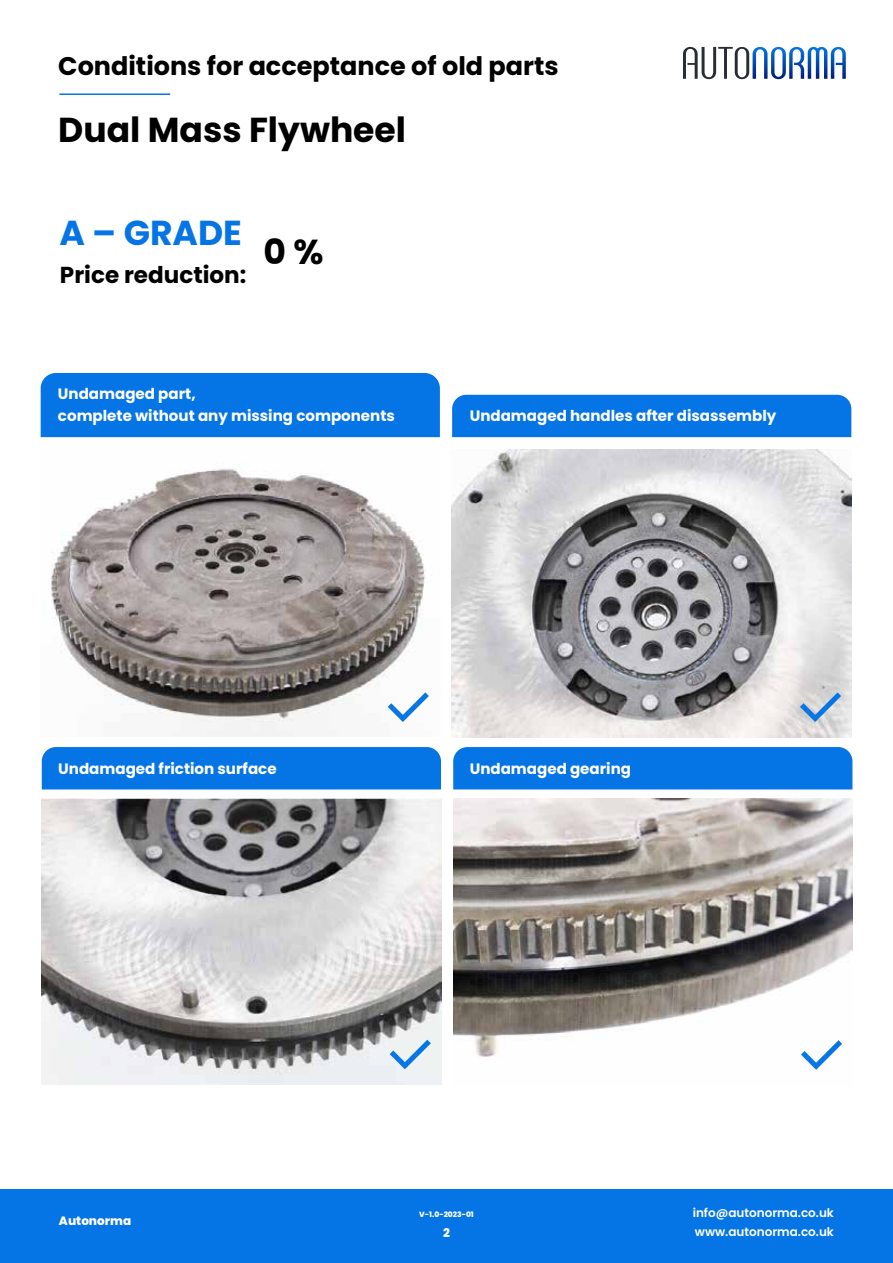
<style>
.page{position:relative;width:893px;height:1263px;background:#fff}
.page>*{position:absolute;margin:0;border:0;box-sizing:border-box;transform-origin:0 0}
.t1{font:700 34.65px "Poppins";color:#000}
.t2{font:700 34.65px "Poppins";color:#0575e5}
.t3{font:700 25.5px "Poppins";color:#000}
.t4{font:700 23.1px "Poppins";color:#000}
.t5{font:700 15px/22.6px "Poppins";color:#fff}
.t6{font:600 12px/19.5px "Poppins";color:#fff}
.t7{font:800 12px "Poppins";color:#fff}
.t8{font:800 7.5px "Poppins";color:#fff}
</style>
<div class="page">
<div style="left:42px;top:747px;width:399px;height:42px;background:#0575e5"></div>
<div style="left:453px;top:747px;width:399px;height:42px;background:#0575e5"></div>
<div style="left:452px;top:395px;width:399px;height:42px;background:#0575e5"></div>
<img style="left:51px;top:472px;width:374px;height:265px">
<img style="left:453px;top:798px;width:400px;height:252px">
<img style="left:41px;top:798px;width:400px;height:287px">
<img style="left:452px;top:449px;width:400px;height:288px">
<hr style="left:59px;top:93px;width:111px;height:2px;background:#0575e5">
<div style="left:41px;top:373px;width:399px;height:64px;background:#0575e5"></div>
<svg style="left:683px;top:47px;width:163px;height:32px"></svg>
<div style="left:0;top:1189px;width:893px;height:74px;background:#0575e5"></div>
<svg style="left:67px;top:472px;width:104px;height:16px"></svg>
<svg style="left:190px;top:469px;width:104px;height:19px"></svg>
<svg style="left:313px;top:472px;width:105px;height:16px"></svg>
<svg style="left:67px;top:506px;width:104px;height:21px"></svg>
<svg style="left:190px;top:506px;width:104px;height:21px;background:#a29d9c"></svg>
<svg style="left:313px;top:506px;width:105px;height:21px"></svg>
<svg style="left:67px;top:544px;width:104px;height:21px;background:#a19999"></svg>
<svg style="left:190px;top:544px;width:104px;height:21px;background:#827c7a"></svg>
<svg style="left:313px;top:544px;width:105px;height:21px;background:#a59c9a"></svg>
<svg style="left:67px;top:583px;width:104px;height:21px;background:#b2a9a8"></svg>
<svg style="left:190px;top:583px;width:104px;height:21px;background:#a89e9d"></svg>
<svg style="left:313px;top:583px;width:105px;height:21px;background:#908785"></svg>
<svg style="left:67px;top:622px;width:104px;height:21px;background:#857b79"></svg>
<svg style="left:190px;top:622px;width:104px;height:21px;background:#aea4a3"></svg>
<svg style="left:313px;top:622px;width:105px;height:21px;background:#867e7a"></svg>
<svg style="left:67px;top:661px;width:104px;height:21px"></svg>
<svg style="left:190px;top:661px;width:104px;height:21px;background:#7f7671"></svg>
<svg style="left:313px;top:661px;width:105px;height:21px"></svg>
<svg style="left:67px;top:699px;width:104px;height:21px"></svg>
<svg style="left:190px;top:699px;width:104px;height:21px"></svg>
<svg style="left:313px;top:692px;width:116px;height:30px"></svg>
<svg style="left:475px;top:467px;width:105px;height:21px;background:#d4d4d6"></svg>
<svg style="left:598px;top:467px;width:105px;height:21px"></svg>
<svg style="left:722px;top:467px;width:104px;height:21px;background:#dedde0"></svg>
<svg style="left:475px;top:506px;width:105px;height:21px;background:#d4d4d5"></svg>
<svg style="left:598px;top:506px;width:105px;height:21px;background:#5d5d5e"></svg>
<svg style="left:722px;top:506px;width:104px;height:21px"></svg>
<svg style="left:475px;top:544px;width:105px;height:21px;background:#c0c0c2"></svg>
<svg style="left:598px;top:544px;width:105px;height:21px;background:#97959c"></svg>
<svg style="left:722px;top:544px;width:104px;height:21px"></svg>
<svg style="left:475px;top:583px;width:105px;height:21px;background:#9e9d9e"></svg>
<svg style="left:598px;top:583px;width:105px;height:21px;background:#8c8b8f"></svg>
<svg style="left:722px;top:583px;width:104px;height:21px"></svg>
<svg style="left:475px;top:622px;width:105px;height:21px;background:#afafb2"></svg>
<svg style="left:598px;top:622px;width:105px;height:21px;background:#9c9ba0"></svg>
<svg style="left:722px;top:622px;width:104px;height:21px"></svg>
<svg style="left:475px;top:661px;width:105px;height:21px;background:#b8b8bb"></svg>
<svg style="left:598px;top:661px;width:105px;height:21px;background:#9c9da3"></svg>
<svg style="left:722px;top:661px;width:104px;height:21px;background:#c4c2c3"></svg>
<svg style="left:475px;top:699px;width:105px;height:21px;background:#e2dddb"></svg>
<svg style="left:598px;top:699px;width:105px;height:21px;background:#8f8d90"></svg>
<svg style="left:722px;top:692px;width:119px;height:30px;background:#d2d7de"></svg>
<svg style="left:67px;top:817px;width:104px;height:21px;background:#9d9c9d"></svg>
<svg style="left:190px;top:817px;width:104px;height:21px;background:#7c7a7b"></svg>
<svg style="left:313px;top:817px;width:105px;height:21px;background:#a09fa1"></svg>
<svg style="left:67px;top:856px;width:104px;height:21px"></svg>
<svg style="left:190px;top:856px;width:104px;height:21px;background:#8f8e93"></svg>
<svg style="left:313px;top:856px;width:105px;height:21px"></svg>
<svg style="left:67px;top:895px;width:104px;height:21px"></svg>
<svg style="left:190px;top:895px;width:104px;height:21px;background:#d6d6d7"></svg>
<svg style="left:313px;top:895px;width:105px;height:21px;background:#e3e2e2"></svg>
<svg style="left:67px;top:934px;width:104px;height:21px;background:#e0e0e1"></svg>
<div style="left:190px;top:934px;width:104px;height:21px;background:#d1d0d4"></div>
<svg style="left:313px;top:934px;width:105px;height:21px"></svg>
<svg style="left:67px;top:972px;width:104px;height:21px;background:#d7d4d4"></svg>
<svg style="left:190px;top:972px;width:104px;height:21px;background:#e0e0e0"></svg>
<svg style="left:313px;top:972px;width:105px;height:21px;background:#dbd8d6"></svg>
<svg style="left:67px;top:1011px;width:104px;height:21px;background:#666464"></svg>
<svg style="left:190px;top:1011px;width:104px;height:21px"></svg>
<svg style="left:313px;top:1011px;width:105px;height:21px;background:#6f6f6e"></svg>
<svg style="left:67px;top:1050px;width:104px;height:21px"></svg>
<svg style="left:190px;top:1050px;width:104px;height:21px;background:#979797"></svg>
<svg style="left:313px;top:1040px;width:118px;height:31px;background:#c5d0da"></svg>
<svg style="left:475px;top:817px;width:105px;height:21px;background:#e4dddc"></svg>
<svg style="left:598px;top:817px;width:105px;height:21px;background:#cfc7c3"></svg>
<svg style="left:722px;top:817px;width:104px;height:21px;background:#c3bcb7"></svg>
<svg style="left:475px;top:856px;width:105px;height:21px;background:#5e5b56"></svg>
<svg style="left:598px;top:856px;width:105px;height:21px;background:#958e85"></svg>
<svg style="left:722px;top:856px;width:104px;height:21px;background:#bab3ae"></svg>
<svg style="left:475px;top:895px;width:105px;height:21px;background:#a69e97"></svg>
<svg style="left:598px;top:895px;width:105px;height:21px;background:#a79c90"></svg>
<svg style="left:722px;top:895px;width:104px;height:21px;background:#8c8887"></svg>
<svg style="left:475px;top:934px;width:105px;height:21px;background:#76706d"></svg>
<svg style="left:598px;top:934px;width:105px;height:21px;background:#95918b"></svg>
<svg style="left:722px;top:934px;width:104px;height:21px;background:#595759"></svg>
<svg style="left:475px;top:972px;width:105px;height:21px;background:#1b1a1c"></svg>
<svg style="left:598px;top:972px;width:105px;height:21px;background:#4e4b46"></svg>
<svg style="left:722px;top:972px;width:104px;height:21px"></svg>
<svg style="left:475px;top:1011px;width:105px;height:21px;background:#7b7369"></svg>
<svg style="left:598px;top:1011px;width:105px;height:21px"></svg>
<svg style="left:722px;top:1011px;width:104px;height:21px"></svg>
<svg style="left:476px;top:1050px;width:21px;height:7px"></svg>
<svg style="left:722px;top:1040px;width:120px;height:30px"></svg>
<h2 class="t3" style="left:58px;top:51px;width:502px">Conditions for acceptance of old parts</h2>
<h1 class="t1" style="left:58px;top:109px;width:349px">Dual Mass Flywheel</h1>
<h1 class="t2" style="left:59px;top:213px;width:184px">A – GRADE</h1>
<h3 class="t4" style="left:60px;top:262px;width:188px">Price reduction:</h3>
<h1 class="t1" style="left:264px;top:231px;width:62px">0 %</h1>
<p class="t5" style="left:58px;top:382px;width:338px">Undamaged part,<br>complete without any missing components</p>
<p class="t5" style="left:470px;top:405px;width:308px">Undamaged handles after disassembly</p>
<p class="t5" style="left:58px;top:757px;width:220px">Undamaged friction surface</p>
<p class="t5" style="left:470px;top:758px;width:163px">Undamaged gearing</p>
<p class="t7" style="left:59px;top:1214px;width:74px">Autonorma</p>
<p class="t8" style="left:419px;top:1210px;width:56px">V-1.0-2023-01</p>
<p class="t7" style="left:443px;top:1225px;width:8px">2</p>
<p class="t6" style="left:693px;top:1203px;width:143px">info@autonorma.co.uk www.autonorma.co.uk</p>
</div>
